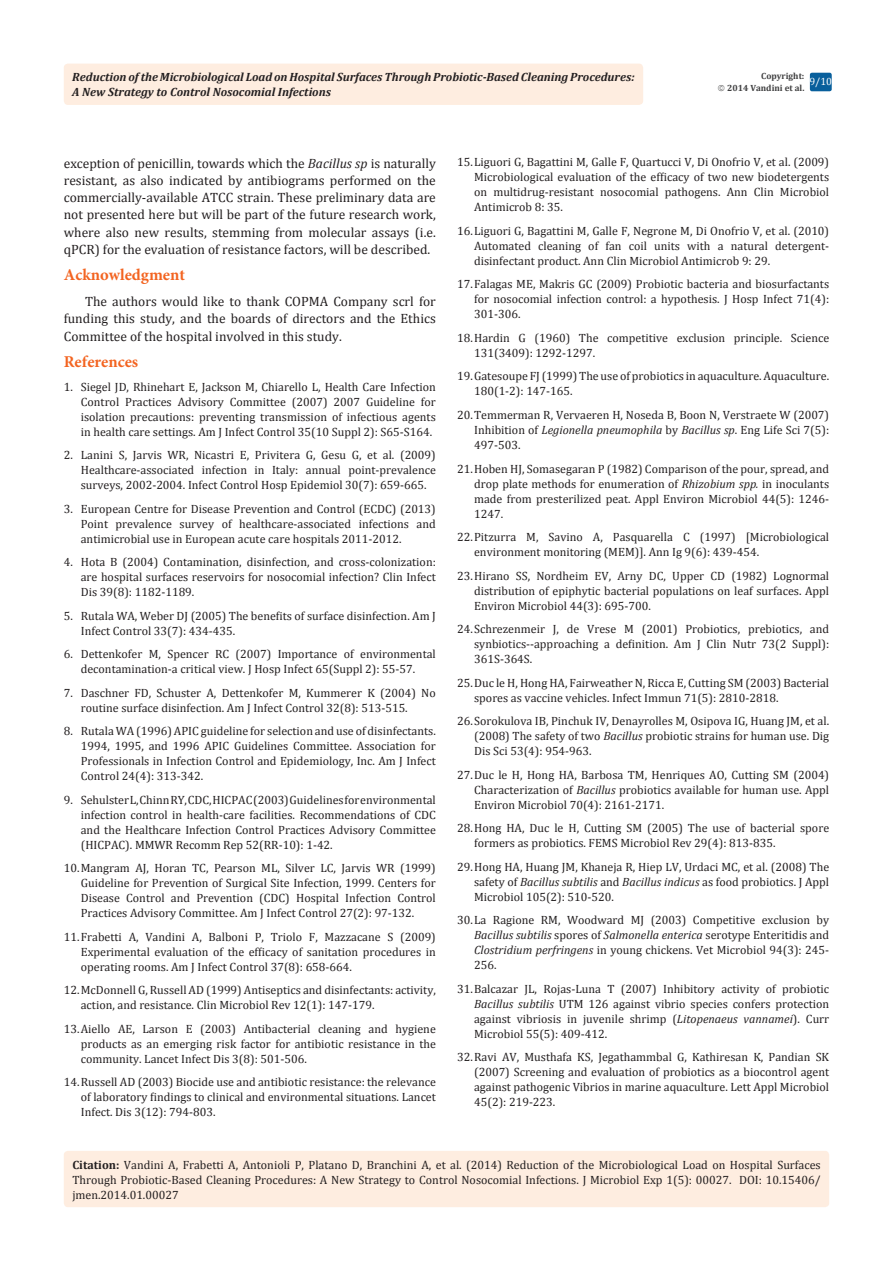
<style>
.page{position:relative;width:893px;height:1263px;background:#fff}
.page>*{position:absolute;margin:0;border:0;box-sizing:border-box;transform-origin:0 0}
.t1{font:700 16.5px "Minion Pro";color:#f36421}
.t2{font:13.5px/17.2px "Cambria";color:#231f20;text-align:justify}
.t3{font:12px/15px "Cambria";color:#231f20;text-align:justify}
.t4{font:italic 700 12px/15px "Cambria";color:#231f20}
.t5{font:10.5px "Cambria";color:#fff}
.t6{font:700 9px/12px "Cambria";color:#3e3e3f;text-align:right}
.s1{font-style:italic}
.s2{font-weight:700}
</style>
<div class="page">
<div style="left:64px;top:64px;width:579px;height:41px;background:#feede0;border-radius:4px"></div>
<div style="left:64px;top:1151px;width:765px;height:56px;background:#feede0;border-radius:4px"></div>
<div style="left:810px;top:73px;width:22px;height:18px;background:#085f9c;border-radius:2px"></div>
<p class="t4" style="left:72px;top:69px;width:564px">Reduction of the Microbiological Load on Hospital Surfaces Through Probiotic-Based Cleaning Procedures:<br>A New Strategy to Control Nosocomial Infections</p>
<p class="t6" style="left:727px;top:69px;width:79px">Copyright:<br>2014 Vandini et al.</p>
<p class="t5" style="left:809px;top:75px;width:24px">9/10</p>
<p class="t2" style="left:64px;top:154px;width:374px">exception of penicillin, towards which the <span class="s1">Bacillus sp</span> is naturally resistant, as also indicated by antibiograms performed on the commercially-available ATCC strain. These preliminary data are not presented here but will be part of the future research work, where also new results, stemming from molecular assays (i.e. qPCR) for the evaluation of resistance factors, will be described.</p>
<h1 class="t1" style="left:64px;top:263px;width:123px">Acknowledgment</h1>
<p class="t2" style="left:64px;top:293px;width:374px;text-indent:21px">The authors would like to thank COPMA Company scrl for funding this study, and the boards of directors and the Ethics Committee of the hospital involved in this study.</p>
<h1 class="t1" style="left:64px;top:350px;width:76px">References</h1>
<p class="t3" style="left:81px;top:379px;width:357px;text-indent:-17px">1. Siegel JD, Rhinehart E, Jackson M, Chiarello L, Health Care Infection Control Practices Advisory Committee (2007) 2007 Guideline for isolation precautions: preventing transmission of infectious agents in health care settings. Am J Infect Control 35(10 Suppl 2): S65-S164.</p>
<p class="t3" style="left:81px;top:447px;width:357px;text-indent:-17px">2. Lanini S, Jarvis WR, Nicastri E, Privitera G, Gesu G, et al. (2009)<br>Healthcare-associated infection in Italy: annual point-prevalence surveys, 2002-2004. Infect Control Hosp Epidemiol 30(7): 659-665.</p>
<p class="t3" style="left:81px;top:501px;width:357px;text-indent:-17px">3. European Centre for Disease Prevention and Control (ECDC) (2013)<br>Point prevalence survey of healthcare-associated infections and antimicrobial use in European acute care hospitals 2011-2012.</p>
<p class="t3" style="left:81px;top:554px;width:357px;text-indent:-17px">4. Hota B (2004) Contamination, disinfection, and cross-colonization: are hospital surfaces reservoirs for nosocomial infection? Clin Infect Dis 39(8): 1182-1189.</p>
<p class="t3" style="left:81px;top:608px;width:357px;text-indent:-17px">5. Rutala WA, Weber DJ (2005) The benefits of surface disinfection. Am J<br>Infect Control 33(7): 434-435.</p>
<p class="t3" style="left:64px;top:646px;width:374px;text-align:center">6. Dettenkofer M, Spencer RC (2007) Importance of environmental decontamination-a critical view. J Hosp Infect 65(Suppl 2): 55-57.</p>
<p class="t3" style="left:81px;top:685px;width:357px;text-indent:-17px">7. Daschner FD, Schuster A, Dettenkofer M, Kummerer K (2004) No routine surface disinfection. Am J Infect Control 32(8): 513-515.</p>
<p class="t3" style="left:81px;top:723px;width:357px;text-indent:-17px">8. Rutala WA (1996) APIC guideline for selection and use of disinfectants.<br>1994, 1995, and 1996 APIC Guidelines Committee. Association for Professionals in Infection Control and Epidemiology, Inc. Am J Infect Control 24(4): 313-342.</p>
<p class="t3" style="left:81px;top:792px;width:357px;text-indent:-17px">9. Sehulster L, Chinn RY, CDC, HICPAC (2003) Guidelines for environmental infection control in health-care facilities. Recommendations of CDC and the Healthcare Infection Control Practices Advisory Committee (HICPAC). MMWR Recomm Rep 52(RR-10): 1-42.</p>
<p class="t3" style="left:81px;top:860px;width:357px;text-indent:-17px">10.Mangram AJ, Horan TC, Pearson ML, Silver LC, Jarvis WR (1999)<br>Guideline for Prevention of Surgical Site Infection, 1999. Centers for Disease Control and Prevention (CDC) Hospital Infection Control Practices Advisory Committee. Am J Infect Control 27(2): 97-132.</p>
<p class="t3" style="left:81px;top:929px;width:357px;text-indent:-17px">11.Frabetti A, Vandini A, Balboni P, Triolo F, Mazzacane S (2009)<br>Experimental evaluation of the efficacy of sanitation procedures in operating rooms. Am J Infect Control 37(8): 658-664.</p>
<p class="t3" style="left:81px;top:983px;width:357px;text-indent:-17px">12.McDonnell G, Russell AD (1999) Antiseptics and disinfectants: activity, action, and resistance. Clin Microbiol Rev 12(1): 147-179.</p>
<p class="t3" style="left:81px;top:1021px;width:357px;text-indent:-17px">13.Aiello AE, Larson E (2003) Antibacterial cleaning and hygiene products as an emerging risk factor for antibiotic resistance in the community. Lancet Infect Dis 3(8): 501-506.</p>
<p class="t3" style="left:81px;top:1075px;width:357px;text-indent:-17px">14.Russell AD (2003) Biocide use and antibiotic resistance: the relevance of laboratory findings to clinical and environmental situations. Lancet Infect. Dis 3(12): 794-803.</p>
<p class="t3" style="left:474px;top:155px;width:357px;text-indent:-17px">15.Liguori G, Bagattini M, Galle F, Quartucci V, Di Onofrio V, et al. (2009)<br>Microbiological evaluation of the efficacy of two new biodetergents on multidrug-resistant nosocomial pathogens. Ann Clin Microbiol Antimicrob 8: 35.</p>
<p class="t3" style="left:474px;top:223px;width:357px;text-indent:-17px">16.Liguori G, Bagattini M, Galle F, Negrone M, Di Onofrio V, et al. (2010)<br>Automated cleaning of fan coil units with a natural detergent&shy;disinfectant product. Ann Clin Microbiol Antimicrob 9: 29.</p>
<p class="t3" style="left:474px;top:277px;width:357px;text-indent:-17px">17.Falagas ME, Makris GC (2009) Probiotic bacteria and biosurfactants for nosocomial infection control: a hypothesis. J Hosp Infect 71(4):<br>301-306.</p>
<p class="t3" style="left:474px;top:330px;width:357px;text-indent:-17px">18.Hardin G (1960) The competitive exclusion principle. Science<br>131(3409): 1292-1297.</p>
<p class="t3" style="left:474px;top:369px;width:357px;text-indent:-17px">19.Gatesoupe FJ (1999) The use of probiotics in aquaculture. Aquaculture.<br>180(1-2): 147-165.</p>
<p class="t3" style="left:474px;top:407px;width:357px;text-indent:-17px">20.Temmerman R, Vervaeren H, Noseda B, Boon N, Verstraete W (2007)<br>Inhibition of <span class="s1">Legionella pneumophila</span> by <span class="s1">Bacillus sp</span>. Eng Life Sci 7(5):<br>497-503.</p>
<p class="t3" style="left:474px;top:461px;width:357px;text-indent:-17px">21.Hoben HJ, Somasegaran P (1982) Comparison of the pour, spread, and drop plate methods for enumeration of <span class="s1">Rhizobium spp.</span> in inoculants made from presterilized peat. Appl Environ Microbiol 44(5): 1246- 1247.</p>
<p class="t3" style="left:474px;top:529px;width:357px;text-indent:-17px">22.Pitzurra M, Savino A, Pasquarella C (1997) [Microbiological environment monitoring (MEM)]. Ann Ig 9(6): 439-454.</p>
<p class="t3" style="left:474px;top:568px;width:357px;text-indent:-17px">23.Hirano SS, Nordheim EV, Arny DC, Upper CD (1982) Lognormal distribution of epiphytic bacterial populations on leaf surfaces. Appl Environ Microbiol 44(3): 695-700.</p>
<p class="t3" style="left:474px;top:621px;width:357px;text-indent:-17px">24.Schrezenmeir J, de Vrese M (2001) Probiotics, prebiotics, and synbiotics--approaching a definition. Am J Clin Nutr 73(2 Suppl):<br>361S-364S.</p>
<p class="t3" style="left:474px;top:675px;width:357px;text-indent:-17px">25.Duc le H, Hong HA, Fairweather N, Ricca E, Cutting SM (2003) Bacterial spores as vaccine vehicles. Infect Immun 71(5): 2810-2818.</p>
<p class="t3" style="left:474px;top:713px;width:357px;text-indent:-17px">26.Sorokulova IB, Pinchuk IV, Denayrolles M, Osipova IG, Huang JM, et al. (2008) The safety of two <span class="s1">Bacillus</span> probiotic strains for human use. Dig Dis Sci 53(4): 954-963.</p>
<p class="t3" style="left:474px;top:767px;width:357px;text-indent:-17px">27.Duc le H, Hong HA, Barbosa TM, Henriques AO, Cutting SM (2004)<br>Characterization of <span class="s1">Bacillus</span> probiotics available for human use. Appl Environ Microbiol 70(4): 2161-2171.</p>
<p class="t3" style="left:474px;top:820px;width:357px;text-indent:-17px">28.Hong HA, Duc le H, Cutting SM (2005) The use of bacterial spore formers as probiotics. FEMS Microbiol Rev 29(4): 813-835.</p>
<p class="t3" style="left:474px;top:859px;width:357px;text-indent:-17px">29.Hong HA, Huang JM, Khaneja R, Hiep LV, Urdaci MC, et al. (2008) The safety of <span class="s1">Bacillus subtilis</span> and <span class="s1">Bacillus indicus</span> as food probiotics. J Appl Microbiol 105(2): 510-520.</p>
<p class="t3" style="left:474px;top:912px;width:357px;text-indent:-17px">30.La Ragione RM, Woodward MJ (2003) Competitive exclusion by <span class="s1">Bacillus subtilis</span> spores of <span class="s1">Salmonella enterica</span> serotype Enteritidis and <span class="s1">Clostridium perfringens</span> in young chickens. Vet Microbiol 94(3): 245- 256.</p>
<p class="t3" style="left:474px;top:981px;width:357px;text-indent:-17px">31.Balcazar JL, Rojas-Luna T (2007) Inhibitory activity of probiotic <span class="s1">Bacillus subtilis</span> UTM 126 against vibrio species confers protection against vibriosis in juvenile shrimp (<span class="s1">Litopenaeus vannamei</span>). Curr Microbiol 55(5): 409-412.</p>
<p class="t3" style="left:474px;top:1049px;width:357px;text-indent:-17px">32.Ravi AV, Musthafa KS, Jegathammbal G, Kathiresan K, Pandian SK (2007) Screening and evaluation of probiotics as a biocontrol agent against pathogenic Vibrios in marine aquaculture. Lett Appl Microbiol 45(2): 219-223.</p>
<p class="t3" style="left:72px;top:1157px;width:750px"><span class="s2">Citation:</span> Vandini A, Frabetti A, Antonioli P, Platano D, Branchini A, et al. (2014) Reduction of the Microbiological Load on Hospital Surfaces Through Probiotic-Based Cleaning Procedures: A New Strategy to Control Nosocomial Infections. J Microbiol Exp 1(5): 00027. DOI: 10.15406/ jmen.2014.01.00027</p>
</div>
